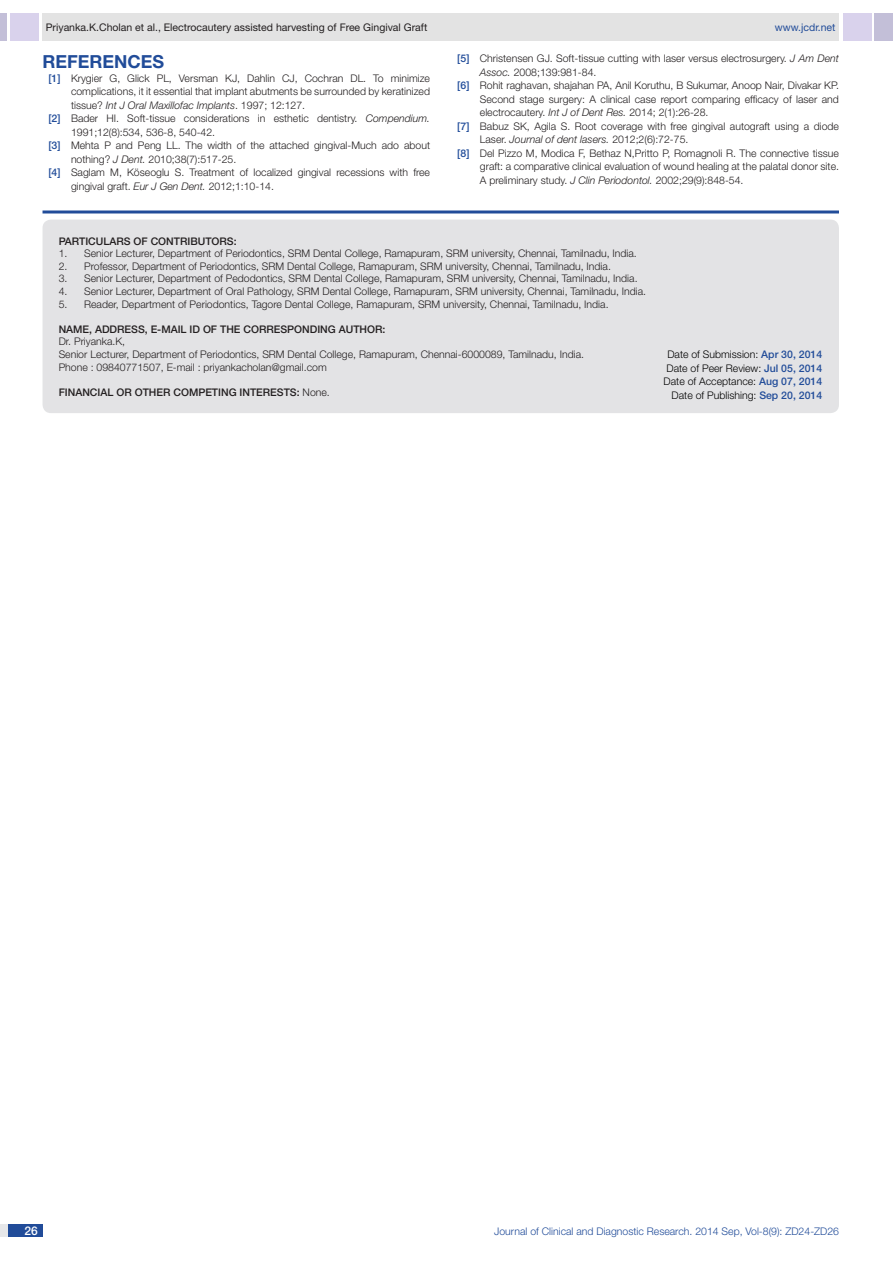
<style>
.page{position:relative;width:893px;height:1263px;background:#fff}
.page>*{position:absolute;margin:0;border:0;box-sizing:border-box;transform-origin:0 0}
.Heading{font:700 18px "Helvetica Neue";color:#214c99}
.t1{font:500 12px "Helvetica Neue";color:#fff}
.con_particulars{font:300 10.5px "Helvetica Neue";color:#231f20}
.con_particulars-2{font:500 10.5px "Helvetica Neue";color:#231f20}
.t2{font:300 10.5px "Helvetica Neue";color:#000}
.t3{font:10.5px "Helvetica Neue";color:#231f20}
.t4{font:300 10.5px "Helvetica Neue";color:#214c99}
.t5{font:italic 300 10.5px "Helvetica Neue";color:#231f20}
.t6{font:10.5px "Helvetica Neue";color:#214c99}
.s1{font-weight:500;color:#214c99}
.s2{font-style:normal}
.s3{font-style:italic}
.s4{font-weight:300}
</style>
<div class="page">
<div style="left:0;top:13px;width:7px;height:28px;background:#c3bfd8"></div>
<div style="left:10px;top:13px;width:29px;height:28px;background:#d9d2ec"></div>
<div style="left:43px;top:13px;width:796px;height:28px;background:#e3e3e3"></div>
<div style="left:875px;top:13px;width:18px;height:28px;background:#c3bfd8"></div>
<div style="left:843px;top:13px;width:29px;height:28px;background:#d9d2ec"></div>
<div style="left:0;top:1224px;width:43px;height:13px;background:#e6e7e9"></div>
<div style="left:8px;top:1224px;width:35px;height:13px;background:#214c99"></div>
<div style="left:43px;top:220px;width:796px;height:193px;background:#e3e3e5;border-radius:9px"></div>
<hr style="left:43px;top:210px;width:796px;height:3px;background:#214c99">
<p class="t3" style="left:46px;top:21px;width:383px">Priyanka.K.Cholan et al., Electrocautery assisted harvesting of Free Gingival Graft</p>
<p class="t6" style="left:775px;top:21px;width:62px">www.jcdr.net</p>
<p class="Heading" style="left:43px;top:51px;width:26px">REFERE</p>
<p class="Heading" style="left:114px;top:51px;width:27px">NCES</p>
<p class="con_particulars" style="left:48px;top:71px;width:383px"><span class="s1">[1]</span> Krygier G, Glick PL, Versman KJ, Dahlin CJ, Cochran DL. To minimize</p>
<p class="con_particulars" style="left:71px;top:85px;width:361px">complications, it it essential that implant abutments be surrounded by keratinized</p>
<p class="t5" style="left:71px;top:99px;width:236px"><span class="s2">tissue?</span> Int J Oral Maxillofac Implants<span class="s2">. 1997; 12:127.</span></p>
<p class="con_particulars" style="left:48px;top:112px;width:383px"><span class="s1">[2]</span> Bader HI. Soft-tissue considerations in esthetic dentistry. <span class="s3">Compendium.</span></p>
<p class="con_particulars" style="left:71px;top:125px;width:146px">1991;12(8):534, 536-8, 540-42.</p>
<p class="con_particulars" style="left:48px;top:139px;width:383px"><span class="s1">[3]</span> Mehta P and Peng LL. The width of the attached gingival-Much ado about</p>
<p class="con_particulars" style="left:71px;top:152px;width:167px">nothing? <span class="s3">J Dent.</span> 2010;38(7):517-25.</p>
<p class="con_particulars" style="left:48px;top:166px;width:383px"><span class="s1">[4]</span> Saglam M, Köseoglu S. Treatment of localized gingival recessions with free</p>
<p class="con_particulars" style="left:71px;top:179px;width:204px">gingival graft. <span class="s3">Eur J Gen Dent.</span> 2012;1:10-14.</p>
<p class="con_particulars" style="left:457px;top:52px;width:383px"><span class="s1">[5]</span> Christensen GJ. Soft-tissue cutting with laser versus electrosurgery. <span class="s3">J Am Dent</span></p>
<p class="con_particulars" style="left:480px;top:66px;width:118px"><span class="s3">Assoc.</span> 2008;139:981-84.</p>
<p class="con_particulars" style="left:457px;top:79px;width:383px"><span class="s1">[6]</span> Rohit raghavan, shajahan PA, Anil Koruthu, B Sukumar, Anoop Nair, Divakar KP.</p>
<p class="con_particulars" style="left:480px;top:93px;width:361px">Second stage surgery: A clinical case report comparing efficacy of laser and</p>
<p class="con_particulars" style="left:480px;top:106px;width:230px">electrocautery. <span class="s3">Int J of Dent Res.</span> 2014; 2(1):26-28.</p>
<p class="con_particulars" style="left:457px;top:120px;width:383px"><span class="s1">[7]</span> Babuz SK, Agila S. Root coverage with free gingival autograft using a diode</p>
<p class="con_particulars" style="left:480px;top:133px;width:210px">Laser. <span class="s3">Journal of dent lasers.</span> 2012;2(6):72-75.</p>
<p class="con_particulars" style="left:457px;top:147px;width:383px"><span class="s1">[8]</span> Del Pizzo M, Modica F, Bethaz N,Pritto P, Romagnoli R. The connective tissue</p>
<p class="con_particulars" style="left:480px;top:160px;width:361px">graft: a comparative clinical evaluation of wound healing at the palatal donor site.</p>
<p class="con_particulars" style="left:480px;top:174px;width:265px">A preliminary study. <span class="s3">J Clin Periodontol.</span> 2002;29(9):848-54.</p>
<p class="con_particulars-2" style="left:59px;top:235px;width:13px">PARTI</p>
<p class="con_particulars-2" style="left:88px;top:235px;width:16px">CULAR</p>
<p class="con_particulars-2" style="left:124px;top:235px;width:43px">S OF CONTRIBUTOR</p>
<p class="con_particulars-2" style="left:227px;top:235px;width:11px">S:</p>
<p class="con_particulars" style="left:59px;top:247px;width:580px">1. Senior Lecturer, Department of Periodontics, SRM Dental College, Ramapuram, SRM university, Chennai, Tamilnadu, India.</p>
<p class="con_particulars" style="left:59px;top:260px;width:554px">2. Professor, Department of Periodontics, SRM Dental College, Ramapuram, SRM university, Chennai, Tamilnadu, India.</p>
<p class="con_particulars" style="left:59px;top:272px;width:580px">3. Senior Lecturer, Department of Pedodontics, SRM Dental College, Ramapuram, SRM university, Chennai, Tamilnadu, India.</p>
<p class="con_particulars" style="left:59px;top:285px;width:589px">4. Senior Lecturer, Department of Oral Pathology, SRM Dental College, Ramapuram, SRM university, Chennai, Tamilnadu, India.</p>
<p class="con_particulars" style="left:59px;top:297px;width:551px">5. Reader, Department of Periodontics, Tagore Dental College, Ramapuram, SRM university, Chennai, Tamilnadu, India.</p>
<p class="con_particulars-2" style="left:59px;top:323px;width:119px">NAME, ADDRESS, E-MAIL</p>
<p class="con_particulars-2" style="left:190px;top:323px;width:70px">ID OF THE CORR</p>
<p class="con_particulars-2" style="left:274px;top:323px;width:51px">ESPON DING</p>
<p class="con_particulars-2" style="left:339px;top:323px;width:9px">AUTHOR</p>
<p class="con_particulars-2" style="left:383px;top:323px;width:4px">:</p>
<p class="con_particulars" style="left:59px;top:335px;width:68px">Dr. Priyanka.K,</p>
<p class="con_particulars" style="left:59px;top:348px;width:527px">Senior Lecturer, Department of Periodontics, SRM Dental College, Ramapuram, Chennai-6000089, Tamilnadu, India.</p>
<p class="con_particulars" style="left:59px;top:360px;width:270px">Phone : 09840771507, E-mail : priyankacholan@gmail.com</p>
<p class="con_particulars-2" style="left:59px;top:386px;width:84px">FINANCIAL OR OTH</p>
<p class="con_particulars-2" style="left:157px;top:386px;width:63px">ER COMPETING</p>
<p class="con_particulars-2" style="left:240px;top:386px;width:92px">INTERESTS: <span class="s4">None.</span></p>
<p class="t2" style="left:667px;top:348px;width:156px">Date of Submission: <span class="s1">APR 30, 2014</span></p>
<p class="t2" style="left:666px;top:361px;width:157px">Date of Peer Review: <span class="s1">JUL 05, 2014</span></p>
<p class="t2" style="left:664px;top:375px;width:160px">Date of Acceptance: <span class="s1">AUG 07, 2014</span></p>
<p class="t2" style="left:672px;top:388px;width:152px">Date of Publishing: <span class="s1">SEP 20, 2014</span></p>
<p class="t1" style="left:24px;top:1223px;width:15px">26</p>
<p class="t4" style="left:494px;top:1225px;width:346px">Journal of Clinical and Diagnostic Research. 2014 Sep, Vol-8(9): ZD24-ZD26</p>
</div>
